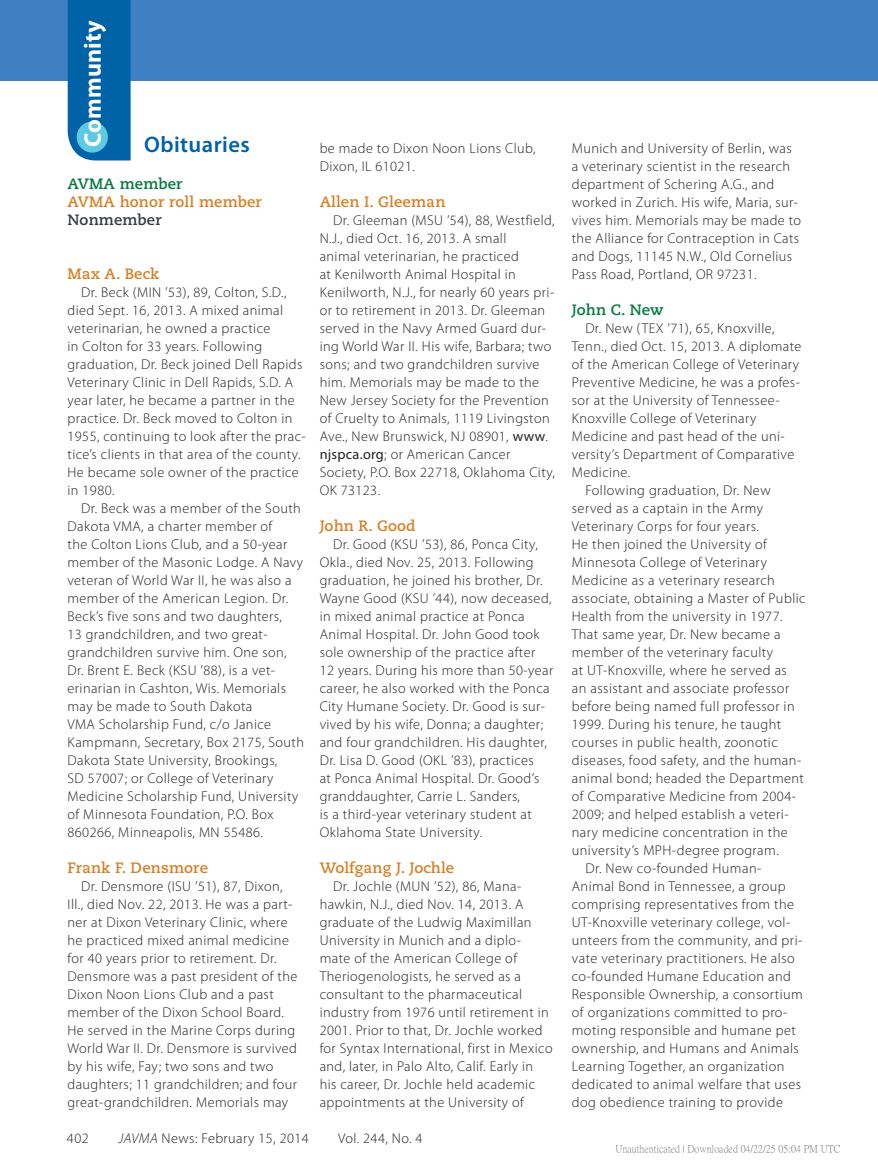
<style>
.page{position:relative;width:878px;height:1175px;background:#fff}
.page>*{position:absolute;margin:0;border:0;box-sizing:border-box;transform-origin:0 0}
.t1{font:700 24px "Myriad Pro";letter-spacing:.01em;color:#fff}
.t2{font:600 22.5px "Myriad Pro";letter-spacing:.02em;color:#0163a7}
.t3{font:700 15px "Caecilia LT Std";letter-spacing:.01em;color:#d68127}
.t4{font:700 15px "Caecilia LT Std";letter-spacing:.01em;color:#04793f}
.t5{font:700 15px "Caecilia LT Std";letter-spacing:.01em;color:#323d47}
.t6{font:300 14.25px/18px "Myriad Pro";letter-spacing:.03em;color:#231f20}
.t7{font:10.5px "P Ming Li U";color:rgb(0 0 0/.5)}
.s1{font-weight:400}
.s2{font-style:italic}
</style>
<div class="page">
<div style="left:0;top:0;width:878px;height:81px;background:#3f80c2"></div>
<div style="left:68px;top:0;width:63px;height:160px;background:#0163a7"></div>
<div style="left:77px;top:121px;width:31px;height:32px;background:#5ecae2;border-radius:50%"></div>
<h1 class="t1" style="left:77px;top:147px;width:128px;rotate:-90deg">Community</h1>
<h2 class="t2" style="left:144px;top:130px;width:107px">Obituaries</h2>
<p class="t4" style="left:68px;top:175px;width:117px">AVMA member</p>
<p class="t3" style="left:68px;top:193px;width:196px">AVMA honor roll member</p>
<p class="t5" style="left:68px;top:211px;width:96px">Nonmember</p>
<p class="t3" style="left:68px;top:265px;width:93px">Max A. Beck</p>
<p class="t6" style="left:68px;top:283px;width:240px;text-indent:13px">Dr. Beck (MIN ’53), 89, Colton, S.D., died Sept. 16, 2013. A mixed animal veterinarian, he owned a practice<br>in Colton for 33 years. Following graduation, Dr. Beck joined Dell Rapids Veterinary Clinic in Dell Rapids, S.D. A year later, he became a partner in the practice. Dr. Beck moved to Colton in 1955, continuing to look after the prac&shy;tice’s clients in that area of the county.<br>He became sole owner of the practice in 1980.</p>
<p class="t6" style="left:68px;top:499px;width:238px;text-indent:13px">Dr. Beck was a member of the South Dakota VMA, a charter member of<br>the Colton Lions Club, and a 50-year member of the Masonic Lodge. A Navy veteran of World War II, he was also a member of the American Legion. Dr.<br>Beck’s five sons and two daughters,<br>13 grandchildren, and two great&shy;grandchildren survive him. One son, Dr. Brent E. Beck (KSU ’88), is a vet&shy;erinarian in Cashton, Wis. Memorials may be made to South Dakota<br>VMA Scholarship Fund, c/o Janice Kampmann, Secretary, Box 2175, South Dakota State University, Brookings,<br>SD 57007; or College of Veterinary Medicine Scholarship Fund, University of Minnesota Foundation, P.O. Box 860266, Minneapolis, MN 55486.</p>
<p class="t3" style="left:68px;top:859px;width:142px">Frank F. Densmore</p>
<p class="t6" style="left:68px;top:877px;width:231px;text-indent:13px">Dr. Densmore (ISU ’51), 87, Dixon, Ill., died Nov. 22, 2013. He was a part&shy;ner at Dixon Veterinary Clinic, where he practiced mixed animal medicine for 40 years prior to retirement. Dr.<br>Densmore was a past president of the Dixon Noon Lions Club and a past member of the Dixon School Board.<br>He served in the Marine Corps during World War II. Dr. Densmore is survived by his wife, Fay; two sons and two daughters; 11 grandchildren; and four great-grandchildren. Memorials may</p>
<p class="t6" style="left:320px;top:139px;width:217px">be made to Dixon Noon Lions Club,<br>Dixon, IL 61021.</p>
<p class="t3" style="left:320px;top:193px;width:127px">Allen I. Gleeman</p>
<p class="t6" style="left:320px;top:211px;width:237px;text-indent:13px">Dr. Gleeman (MSU ’54), 88, Westfield, N.J., died Oct. 16, 2013. A small<br>animal veterinarian, he practiced<br>at Kenilworth Animal Hospital in Kenilworth, N.J., for nearly 60 years pri&shy;or to retirement in 2013. Dr. Gleeman served in the Navy Armed Guard dur&shy;ing World War II. His wife, Barbara; two sons; and two grandchildren survive him. Memorials may be made to the New Jersey Society for the Prevention of Cruelty to Animals, 1119 Livingston Ave., New Brunswick, NJ 08901, <span class="s1">www</span>. <span class="s1">njspca.org</span>; or American Cancer Society, P.O. Box 22718, Oklahoma City, OK 73123.</p>
<p class="t3" style="left:320px;top:517px;width:97px">John R. Good</p>
<p class="t6" style="left:320px;top:535px;width:235px;text-indent:13px">Dr. Good (KSU ’53), 86, Ponca City, Okla., died Nov. 25, 2013. Following graduation, he joined his brother, Dr.<br>Wayne Good (KSU ’44), now deceased, in mixed animal practice at Ponca Animal Hospital. Dr. John Good took sole ownership of the practice after<br>12 years. During his more than 50-year career, he also worked with the Ponca City Humane Society. Dr. Good is sur&shy;vived by his wife, Donna; a daughter; and four grandchildren. His daughter, Dr. Lisa D. Good (OKL ’83), practices<br>at Ponca Animal Hospital. Dr. Good’s granddaughter, Carrie L. Sanders,<br>is a third-year veterinary student at Oklahoma State University.</p>
<p class="t3" style="left:320px;top:859px;width:136px">Wolfgang J. Jochle</p>
<p class="t6" style="left:320px;top:877px;width:234px;text-indent:13px">Dr. Jochle (MUN ’52), 86, Mana&shy;hawkin, N.J., died Nov. 14, 2013. A graduate of the Ludwig Maximillan University in Munich and a diplo&shy;mate of the American College of Theriogenologists, he served as a consultant to the pharmaceutical industry from 1976 until retirement in 2001. Prior to that, Dr. Jochle worked for Syntax International, first in Mexico and, later, in Palo Alto, Calif. Early in his career, Dr. Jochle held academic appointments at the University of</p>
<p class="t6" style="left:67px;top:1129px;width:23px">402</p>
<p class="t6" style="left:118px;top:1129px;width:192px"><span class="s2">JAVMA</span> News: February 15, 2014</p>
<p class="t6" style="left:338px;top:1129px;width:86px">Vol. 244, No. 4</p>
<p class="t6" style="left:572px;top:139px;width:231px">Munich and University of Berlin, was a veterinary scientist in the research department of Schering A.G., and worked in Zurich. His wife, Maria, sur&shy;vives him. Memorials may be made to the Alliance for Contraception in Cats and Dogs, 11145 N.W., Old Cornelius Pass Road, Portland, OR 97231.</p>
<p class="t4" style="left:572px;top:301px;width:93px">John C. New</p>
<p class="t6" style="left:585px;top:319px;width:191px">Dr. New (TEX ’71), 65, Knoxville,</p>
<p class="t6" style="left:572px;top:337px;width:231px">Tenn., died Oct. 15, 2013. A diplomate</p>
<p class="t6" style="left:572px;top:355px;width:229px">of the American College of Veterinary</p>
<p class="t6" style="left:572px;top:373px;width:230px">Preventive Medicine, he was a profes-</p>
<p class="t6" style="left:572px;top:391px;width:209px">sor at the University of Tennessee-</p>
<p class="t6" style="left:572px;top:409px;width:186px">Knoxville College of Veterinary</p>
<p class="t6" style="left:572px;top:427px;width:214px">Medicine and past head of the uni-</p>
<p class="t6" style="left:572px;top:445px;width:224px">versity’s Department of Comparative</p>
<p class="t6" style="left:572px;top:463px;width:60px">Medicine.</p>
<p class="t6" style="left:585px;top:481px;width:187px">Following graduation, Dr. New</p>
<p class="t6" style="left:572px;top:499px;width:193px">served as a captain in the Army</p>
<p class="t6" style="left:572px;top:517px;width:189px">Veterinary Corps for four years.</p>
<p class="t6" style="left:572px;top:535px;width:196px">He then joined the University of</p>
<p class="t6" style="left:572px;top:553px;width:197px">Minnesota College of Veterinary</p>
<p class="t6" style="left:572px;top:571px;width:204px">Medicine as a veterinary research</p>
<p class="t6" style="left:572px;top:589px;width:235px">associate, obtaining a Master of Public</p>
<p class="t6" style="left:572px;top:607px;width:212px">Health from the university in 1977.</p>
<p class="t6" style="left:572px;top:625px;width:210px">That same year, Dr. New became a</p>
<p class="t6" style="left:572px;top:643px;width:203px">member of the veterinary faculty</p>
<p class="t6" style="left:572px;top:661px;width:217px">at UT-Knoxville, where he served as</p>
<p class="t6" style="left:572px;top:679px;width:219px">an assistant and associate professor</p>
<p class="t6" style="left:572px;top:697px;width:224px">before being named full professor in</p>
<p class="t6" style="left:572px;top:715px;width:211px">1999. During his tenure, he taught</p>
<p class="t6" style="left:572px;top:733px;width:207px">courses in public health, zoonotic</p>
<p class="t6" style="left:572px;top:751px;width:231px">diseases, food safety, and the human-</p>
<p class="t6" style="left:572px;top:769px;width:234px">animal bond; headed the Department</p>
<p class="t6" style="left:572px;top:787px;width:226px">of Comparative Medicine from 2004-</p>
<p class="t6" style="left:572px;top:805px;width:218px">2009; and helped establish a veteri-</p>
<p class="t6" style="left:572px;top:823px;width:217px">nary medicine concentration in the</p>
<p class="t6" style="left:572px;top:841px;width:208px">university’s MPH-degree program.</p>
<p class="t6" style="left:585px;top:859px;width:177px">Dr. New co-founded Human-</p>
<p class="t6" style="left:572px;top:877px;width:215px">Animal Bond in Tennessee, a group</p>
<p class="t6" style="left:572px;top:895px;width:224px">comprising representatives from the</p>
<p class="t6" style="left:572px;top:913px;width:220px">UT-Knoxville veterinary college, vol-</p>
<p class="t6" style="left:572px;top:931px;width:232px">unteers from the community, and pri-</p>
<p class="t6" style="left:572px;top:949px;width:224px">vate veterinary practitioners. He also</p>
<p class="t6" style="left:572px;top:967px;width:220px">co-founded Humane Education and</p>
<p class="t6" style="left:572px;top:985px;width:233px">Responsible Ownership, a consortium</p>
<p class="t6" style="left:572px;top:1003px;width:217px">of organizations committed to pro-</p>
<p class="t6" style="left:572px;top:1021px;width:225px">moting responsible and humane pet</p>
<p class="t6" style="left:572px;top:1039px;width:228px">ownership, and Humans and Animals</p>
<p class="t6" style="left:572px;top:1057px;width:214px">Learning Together, an organization</p>
<p class="t6" style="left:572px;top:1075px;width:231px">dedicated to animal welfare that uses</p>
<p class="t6" style="left:572px;top:1093px;width:212px">dog obedience training to provide</p>
<p class="t7" style="left:615px;top:1144px;width:226px">Unauthenticated | Downloaded 04/22/25 05:04 PM UTC</p>
</div>
